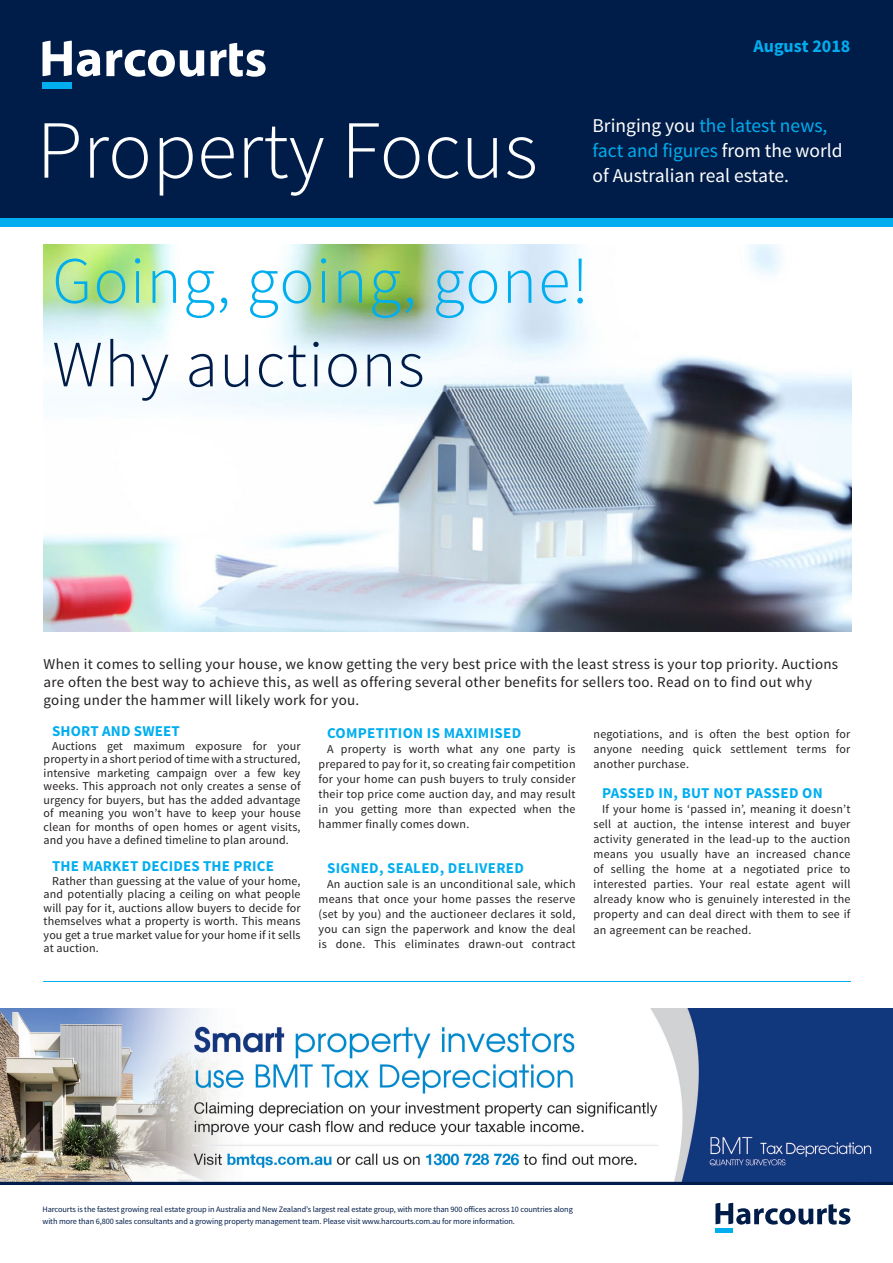
<style>
.page{position:relative;width:893px;height:1263px;background:#fff}
.page>*{position:absolute;margin:0;border:0;box-sizing:border-box;transform-origin:0 0}
.t1{font:300 82.5px "Source Sans Pro";color:#fff}
.Subhead{font:300 66px "Source Sans Pro";letter-spacing:.02em;color:#00aeef}
.Subhead-2{font:300 66px "Source Sans Pro";letter-spacing:.02em;color:#001d49}
.t2{font:19.5px/24.9px "Source Sans Pro";color:#fff}
.t3{font:700 18px "Source Sans Pro";color:#00aeef}
.Body{font:15px/18px "Source Sans Pro";letter-spacing:.02em;color:#231f20}
.Body-2{font:700 15px "Source Sans Pro";letter-spacing:.02em;color:#00aeef}
.Body-3{font:12px/15px "Source Sans Pro";letter-spacing:.02em;color:#231f20;text-align:justify}
.t4{font:8.25px/12px "Source Sans Pro";letter-spacing:-.01em;color:#001d49}
.s1{color:#00aeef}
</style>
<div class="page">
<hr style="left:43px;top:981px;width:808px;height:1px;background:#00aeef">
<img style="left:43px;top:245px;width:808px;height:386px">
<div style="left:0;top:0;width:893px;height:222px;background:#001d49"></div>
<div style="left:0;top:218px;width:893px;height:8px;background:#00aeef"></div>
<svg style="left:0;top:1181px;width:893px;height:3px;fill:#001d49"></svg>
<hr style="left:715px;top:1228px;width:18px;height:4px;background:#00aeef">
<svg style="left:715px;top:1203px;width:135px;height:21px"></svg>
<div style="left:43px;top:82px;width:29px;height:7px;background:#00aeef"></div>
<svg style="left:43px;top:41px;width:57px;height:36px"></svg>
<svg style="left:106px;top:50px;width:98px;height:27px"></svg>
<svg style="left:210px;top:43px;width:56px;height:34px"></svg>
<img style="left:0;top:1008px;width:893px;height:173px">
<p class="t3" style="left:753px;top:34px;width:99px">August 2018</p>
<p class="t1" style="left:37px;top:100px;width:503px">Property Focus</p>
<p class="t2" style="left:592px;top:113px;width:252px">Bringing you <span class="s1">the latest news, fact and figures</span> from the world of Australian real estate.</p>
<p class="Subhead" style="left:52px;top:241px;width:538px">Going, going, gone!</p>
<p class="Subhead-2" style="left:52px;top:324px;width:374px">Why auctions</p>
<p class="Body" style="left:44px;top:655px;width:796px">When it comes to selling your house, we know getting the very best price with the least stress is your top priority. Auctions are often the best way to achieve this, as well as offering several other benefits for sellers too. Read on to find out why going under the hammer will likely work for you.</p>
<p class="Body-2" style="left:52px;top:721px;width:129px">SHORT AND SWEET</p>
<p class="Body-3" style="left:44px;top:739px;width:258px;line-height:13.5px;text-indent:9px">Auctions get maximum exposure for your property in a short period of time with a structured, intensive marketing campaign over a few key weeks. This approach not only creates a sense of urgency for buyers, but has the added advantage of meaning you won’t have to keep your house clean for months of open homes or agent visits, and you have a defined timeline to plan around.</p>
<p class="Body-2" style="left:52px;top:856px;width:223px">THE MARKET DECIDES THE PRICE</p>
<p class="Body-3" style="left:44px;top:874px;width:258px;line-height:13.5px;text-indent:9px">Rather than guessing at the value of your home, and potentially placing a ceiling on what people will pay for it, auctions allow buyers to decide for themselves what a property is worth. This means you get a true market value for your home if it sells at auction.</p>
<p class="Body-2" style="left:327px;top:723px;width:196px">COMPETITION IS MAXIMISED</p>
<p class="Body-3" style="left:319px;top:741px;width:258px;text-indent:9px">A property is worth what any one party is prepared to pay for it, so creating fair competition for your home can push buyers to truly consider their top price come auction day, and may result in you getting more than expected when the hammer finally comes down.</p>
<p class="Body-2" style="left:327px;top:858px;width:198px">SIGNED, SEALED, DELIVERED</p>
<p class="Body-3" style="left:319px;top:876px;width:258px;text-indent:9px">An auction sale is an unconditional sale, which means that once your home passes the reserve (set by you) and the auctioneer declares it sold, you can sign the paperwork and know the deal is done. This eliminates drawn-out contract</p>
<p class="Body-3" style="left:593px;top:726px;width:258px">negotiations, and is often the best option for anyone needing quick settlement terms for another purchase.</p>
<p class="Body-2" style="left:602px;top:783px;width:222px">PASSED IN, BUT NOT PASSED ON</p>
<p class="Body-3" style="left:593px;top:801px;width:258px;text-indent:9px">If your home is ‘passed in’, meaning it doesn’t sell at auction, the intense interest and buyer activity generated in the lead-up to the auction means you usually have an increased chance of selling the home at a negotiated price to interested parties. Your real estate agent will already know who is genuinely interested in the property and can deal direct with them to see if</p>
<p class="Body-3" style="left:593px;top:923px;width:159px">an agreement can be reached.</p>
<p class="t4" style="left:43px;top:1204px;width:532px">Harcourts is the fastest growing real estate group in Australia and New Zealand’s largest real estate group, with more than 900 offices across 10 countries along with more than 6,800 sales consultants and a growing property management team. Please visit www.harcourts.com.au for more information.</p>
</div>
